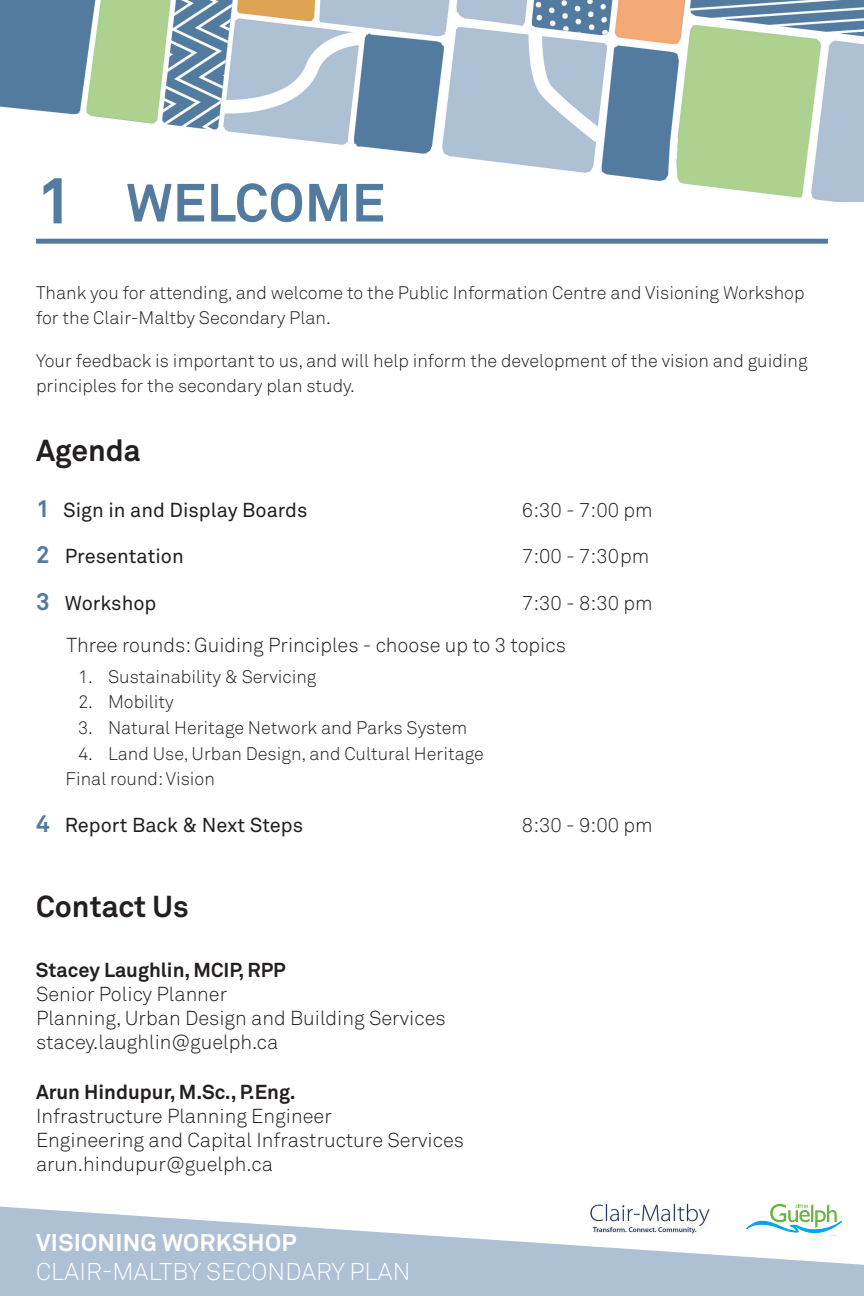
<style>
.page{position:relative;width:864px;height:1296px;background:#fff}
.page>*{position:absolute;margin:0;border:0;box-sizing:border-box;transform-origin:0 0}
.t1{font:700 65px "Akkurat Std";color:#537ba0}
.t2{font:700 53px "Akkurat Std";letter-spacing:.01em;color:#537ba0}
.t3{font:700 30px "Akkurat Std";color:#231f20}
.t4{font:300 24px "Akkurat Std";letter-spacing:.01em;color:#fff}
.t5{font:700 24px "Akkurat Std";letter-spacing:.01em;color:#fff}
.t6{font:300 20px/24px "Akkurat Std";color:#231f20}
.t7{font:20px "Akkurat Std";color:#231f20}
.t8{font:700 20px "Akkurat Std";color:#231f20}
.t9{font:300 18px/25px "Akkurat Std";color:#231f20}
.s1{font-weight:700;font-size:24px;color:#537ba0}
</style>
<div class="page">
<svg style="left:0;top:1207px;width:864px;height:89px;fill:#aec0d4"></svg>
<svg style="left:723px;top:1203px;width:122px;height:32px"></svg>
<img style="left:591px;top:1203px;width:128px;height:38px">
<img style="left:0;top:1px;width:864px;height:201px">
<div style="left:36px;top:239px;width:792px;height:5px;background:#537ba0"></div>
<h1 class="t1" style="left:36px;top:160px;width:39px">1</h1>
<h2 class="t2" style="left:126px;top:170px;width:260px">WELCOME</h2>
<p class="t9" style="left:36px;top:280px;width:770px">Thank you for attending, and welcome to the Public Information Centre and Visioning Workshop for the Clair-Maltby Secondary Plan.</p>
<p class="t9" style="left:36px;top:348px;width:773px">Your feedback is important to us, and will help inform the development of the vision and guiding principles for the secondary plan study.</p>
<h3 class="t3" style="left:36px;top:432px;width:106px">Agenda</h3>
<p class="t7" style="left:36px;top:498px;width:273px"><span class="s1">1</span> Sign in and Display Boards</p>
<p class="t6" style="left:522px;top:498px;width:132px">6:30 - 7:00 pm</p>
<p class="t7" style="left:36px;top:545px;width:149px"><span class="s1">2</span> Presentation</p>
<p class="t6" style="left:522px;top:544px;width:129px">7:00 - 7:30pm</p>
<p class="t7" style="left:36px;top:592px;width:122px"><span class="s1">3</span> Workshop</p>
<p class="t6" style="left:66px;top:582px;width:588px;line-height:42px;text-indent:456px">7:30 - 8:30 pm<br>Three rounds: Guiding Principles - choose up to 3 topics</p>
<p class="t9" style="left:78px;top:664px;width:240px">1. Sustainability &amp; Servicing</p>
<p class="t9" style="left:78px;top:690px;width:97px">2. Mobility</p>
<p class="t9" style="left:78px;top:715px;width:391px">3. Natural Heritage Network and Parks System</p>
<p class="t9" style="left:66px;top:740px;width:420px;line-height:25.6px;text-indent:12px">4. Land Use, Urban Design, and Cultural Heritage<br>Final round: Vision</p>
<p class="t7" style="left:36px;top:813px;width:269px"><span class="s1">4</span> Report Back &amp; Next Steps</p>
<p class="t6" style="left:522px;top:813px;width:132px">8:30 - 9:00 pm</p>
<h3 class="t3" style="left:36px;top:888px;width:154px">Contact Us</h3>
<p class="t8" style="left:36px;top:957px;width:251px">Stacey Laughlin, MCIP, RPP</p>
<p class="t6" style="left:36px;top:982px;width:411px">Senior Policy Planner<br>Planning, Urban Design and Building Services stacey.laughlin@guelph.ca</p>
<p class="t8" style="left:36px;top:1080px;width:261px">Arun Hindupur, M.Sc., P.Eng.</p>
<p class="t6" style="left:36px;top:1104px;width:430px">Infrastructure Planning Engineer<br>Engineering and Capital Infrastructure Services arun.hindupur@guelph.ca</p>
<h3 class="t5" style="left:36px;top:1228px;width:262px">VISIONING WORKSHOP</h3>
<h3 class="t4" style="left:36px;top:1257px;width:376px">CLAIR-MALTBY SECONDARY PLAN</h3>
</div>
